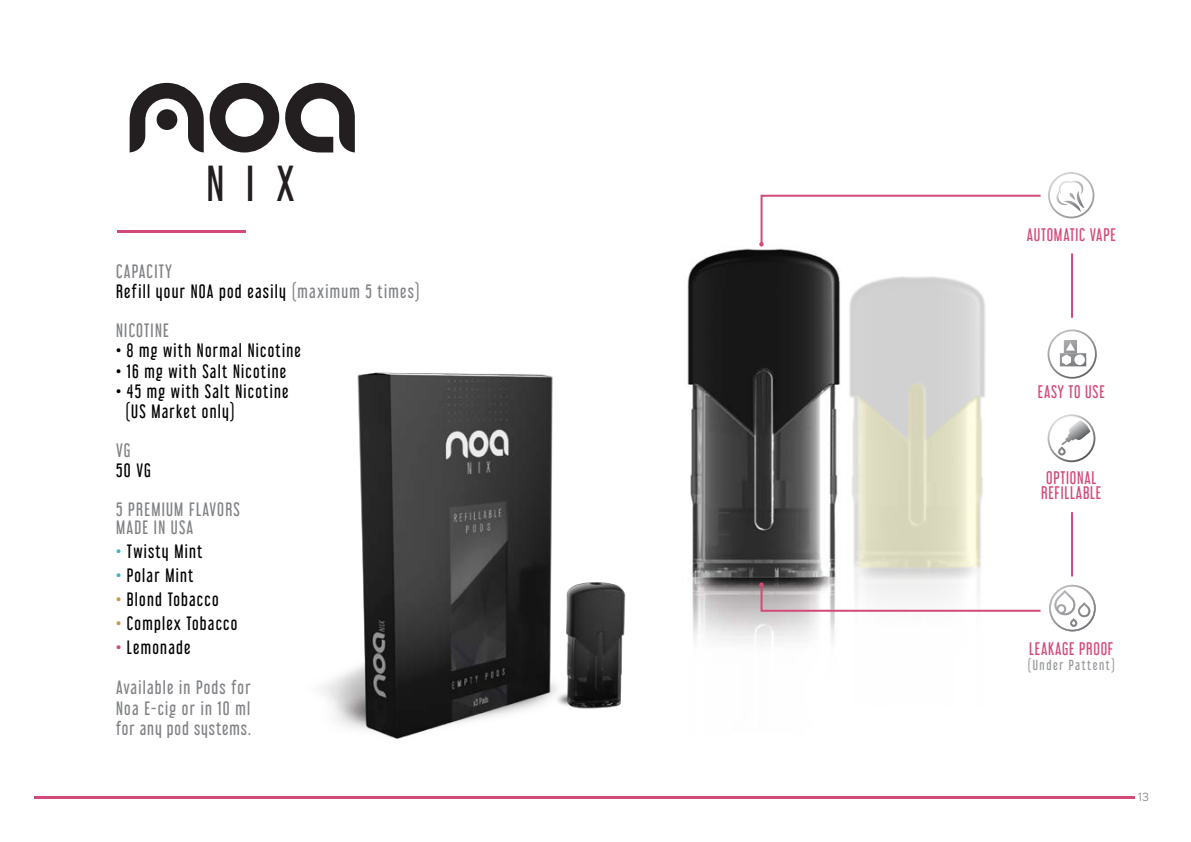
<style>
.page{position:relative;width:1191px;height:842px;background:#fff}
.page>*{position:absolute;margin:0;border:0;box-sizing:border-box;transform-origin:0 0}
.t1{font:44.4px "Libel Suit Rg";color:#231f20}
.t2{font:17px/20.4px "Libel Suit Rg";letter-spacing:.075em;color:#000}
.t3{font:17px/20.4px "Libel Suit Rg";letter-spacing:.075em;color:#808285}
.t4{font:16px/15.4px "Libel Suit Rg";letter-spacing:.05em;color:#d34a7a;text-align:center}
.t5{font:12.8px "Libel Suit Rg";letter-spacing:.125em;color:#939598}
.t6{font:300 12px "Metropolis";color:#808285}
.s1{color:#000}
.s2{color:#45afc5}
.s3{color:#c49842}
.s4{color:#c2974a}
.s5{color:#d54779}
</style>
<div class="page">
<img style="left:321px;top:372px;width:305px;height:367px">
<hr style="left:34px;top:796px;width:1100px;height:2px;background:#d34a7a">
<hr style="left:117px;top:230px;width:128px;height:2px;background:#d34a7a">
<svg style="left:130px;top:83px;width:74px;height:69px"></svg>
<svg style="left:210px;top:83px;width:145px;height:69px"></svg>
<div style="left:157px;top:109px;width:20px;height:21px;background:#231f20;border-radius:50%"></div>
<img style="left:858px;top:276px;width:127px;height:305px">
<img style="left:687px;top:248px;width:171px;height:394px">
<svg style="left:759px;top:581px;width:282px;height:32px"></svg>
<svg style="left:759px;top:194px;width:282px;height:53px"></svg>
<hr style="left:1071px;top:253px;width:2px;height:65px;background:#d34a7a">
<hr style="left:1071px;top:512px;width:2px;height:64px;background:#d34a7a">
<svg style="left:853px;top:383px;width:128px;height:185px"></svg>
<svg style="left:1048px;top:172px;width:46px;height:46px"></svg>
<svg style="left:1049px;top:585px;width:46px;height:46px"></svg>
<svg style="left:1047px;top:329px;width:49px;height:50px"></svg>
<svg style="left:1047px;top:414px;width:48px;height:48px"></svg>
<h1 class="t1" style="left:206px;top:148px;width:90px">NIX</h1>
<p class="t3" style="left:116px;top:259px;width:305px">CAPACITY<br><span class="s1">Refill your NOA pod easily</span> (maximum 5 times)</p>
<p class="t3" style="left:116px;top:318px;width:54px">NICOTINE</p>
<p class="t2" style="left:116px;top:338px;width:186px">• 8 mg with Normal Nicotine</p>
<p class="t2" style="left:116px;top:359px;width:171px">• 16 mg with Salt Nicotine</p>
<p class="t2" style="left:125px;top:379px;width:165px;text-indent:-9px">• 45 mg with Salt Nicotine (US Market only)</p>
<p class="t3" style="left:116px;top:438px;width:16px">VG</p>
<p class="t2" style="left:116px;top:458px;width:36px">50 VG</p>
<p class="t3" style="left:116px;top:498px;width:125px;line-height:18px">5 PREMIUM FLAVORS<br>MADE IN USA</p>
<p class="t2" style="left:116px;top:539px;width:88px"><span class="s2">•</span> Twisty Mint</p>
<p class="t2" style="left:116px;top:563px;width:79px"><span class="s2">•</span> Polar Mint</p>
<p class="t2" style="left:116px;top:587px;width:104px"><span class="s3">•</span> Blond Tobacco</p>
<p class="t2" style="left:116px;top:611px;width:123px"><span class="s4">•</span> Complex Tobacco</p>
<p class="t2" style="left:116px;top:635px;width:76px"><span class="s5">•</span> Lemonade</p>
<p class="t3" style="left:116px;top:676px;width:136px;text-align:justify">Available in Pods for Noa E-cig or in 10 ml for any pod systems.</p>
<p class="t4" style="left:1026px;top:225px;width:91px">AUTOMATIC VAPE</p>
<p class="t4" style="left:1037px;top:383px;width:68px">EASY TO USE</p>
<p class="t4" style="left:1041px;top:468px;width:62px">OPTIONAL<br>REFILLABLE</p>
<p class="t4" style="left:1029px;top:639px;width:86px">LEAKAGE PROOF</p>
<p class="t5" style="left:1027px;top:655px;width:89px">(Under Pattent)</p>
<p class="t6" style="left:1137px;top:789px;width:13px">13</p>
</div>
